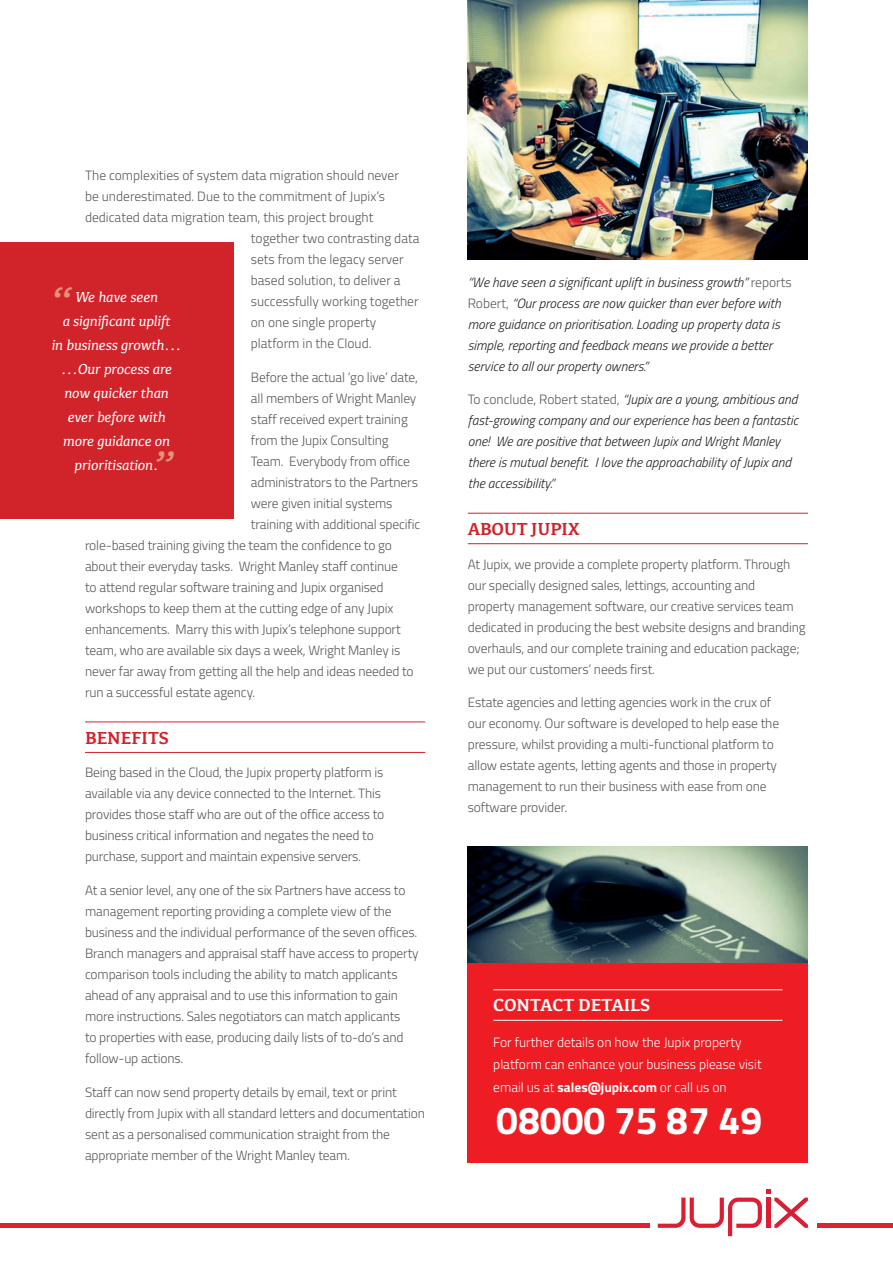
<style>
.page{position:relative;width:893px;height:1263px;background:#fff}
.page>*{position:absolute;margin:0;border:0;box-sizing:border-box;transform-origin:0 0}
.t1{font:italic 45px "Kefa II Pro";color:#e59279}
.t2{font:700 39px "Titillium";color:#fff}
.t3{font:700 18px "Kefa II Pro";letter-spacing:-.01em;color:#d1232a}
.t4{font:700 18px "Kefa II Pro";color:#fff}
.t5{font:italic 15px/24px "Kefa II Pro";color:#fff;text-align:center}
.t6{font:300 13.5px/21px "Titillium";letter-spacing:-.01em;color:#57585a}
.t7{font:italic 300 13.5px/21px "Titillium";color:#231f20}
.t8{font:300 13.5px/22.5px "Titillium";color:#fff}
.s1{font-style:normal;color:#57585a}
.s2{font-weight:700}
</style>
<div class="page">
<hr style="left:85px;top:721px;width:340px;height:1px;background:#d1232a">
<hr style="left:85px;top:752px;width:340px;height:1px;background:#d1232a">
<hr style="left:468px;top:513px;width:340px;height:1px;background:#d1232a">
<hr style="left:468px;top:543px;width:340px;height:1px;background:#d1232a">
<img style="left:468px;top:846px;width:340px;height:117px">
<div style="left:468px;top:963px;width:340px;height:200px;background:#ee1d23"></div>
<hr style="left:493px;top:989px;width:289px;height:1px;background:#fff">
<hr style="left:493px;top:1020px;width:289px;height:1px;background:#fff">
<div style="left:0;top:242px;width:234px;height:277px;background:#d1232a"></div>
<hr style="left:0;top:1224px;width:649px;height:4px;background:#dc2233">
<hr style="left:817px;top:1224px;width:76px;height:4px;background:#dc2233">
<svg style="left:658px;top:1189px;width:150px;height:47px"></svg>
<img style="left:468px;top:0;width:340px;height:259px">
<p class="t6" style="left:85px;top:164px;width:315px">The complexities of system data migration should never</p>
<p class="t6" style="left:85px;top:185px;width:302px">be underestimated. Due to the commitment of Jupix’s</p>
<p class="t6" style="left:85px;top:206px;width:290px">dedicated data migration team, this project brought</p>
<p class="t6" style="left:251px;top:227px;width:170px">together two contrasting data</p>
<p class="t6" style="left:251px;top:248px;width:154px">sets from the legacy server</p>
<p class="t6" style="left:251px;top:269px;width:151px">based solution, to deliver a</p>
<p class="t6" style="left:251px;top:290px;width:169px">successfully working together</p>
<p class="t6" style="left:251px;top:311px;width:127px">on one single property</p>
<p class="t6" style="left:251px;top:332px;width:122px">platform in the Cloud.</p>
<p class="t6" style="left:251px;top:366px;width:169px">Before the actual ‘go live’ date,</p>
<p class="t6" style="left:251px;top:387px;width:167px">all members of Wright Manley</p>
<p class="t6" style="left:251px;top:408px;width:158px">staff received expert training</p>
<p class="t6" style="left:251px;top:429px;width:139px">from the Jupix Consulting</p>
<p class="t6" style="left:251px;top:450px;width:161px">Team. Everybody from office</p>
<p class="t6" style="left:251px;top:471px;width:169px">administrators to the Partners</p>
<p class="t6" style="left:251px;top:492px;width:143px">were given initial systems</p>
<p class="t6" style="left:251px;top:513px;width:171px">training with additional specific</p>
<p class="t6" style="left:85px;top:534px;width:308px">role-based training giving the team the confidence to go</p>
<p class="t6" style="left:85px;top:555px;width:314px">about their everyday tasks. Wright Manley staff continue</p>
<p class="t6" style="left:85px;top:576px;width:300px">to attend regular software training and Jupix organised</p>
<p class="t6" style="left:85px;top:597px;width:310px">workshops to keep them at the cutting edge of any Jupix</p>
<p class="t6" style="left:85px;top:618px;width:317px">enhancements. Marry this with Jupix’s telephone support</p>
<p class="t6" style="left:85px;top:639px;width:317px">team, who are available six days a week, Wright Manley is</p>
<p class="t6" style="left:85px;top:660px;width:330px">never far away from getting all the help and ideas needed to</p>
<p class="t6" style="left:85px;top:681px;width:172px">run a successful estate agency.</p>
<h3 class="t3" style="left:85px;top:727px;width:85px">BENEFITS</h3>
<p class="t6" style="left:85px;top:761px;width:301px">Being based in the Cloud, the Jupix property platform is available via any device connected to the Internet. This provides those staff who are out of the office access to business critical information and negates the need to purchase, support and maintain expensive servers.</p>
<p class="t6" style="left:85px;top:879px;width:335px">At a senior level, any one of the six Partners have access to management reporting providing a complete view of the business and the individual performance of the seven offices.<br>Branch managers and appraisal staff have access to property comparison tools including the ability to match applicants ahead of any appraisal and to use this information to gain more instructions. Sales negotiators can match applicants<br>to properties with ease, producing daily lists of to-do’s and follow-up actions.</p>
<p class="t6" style="left:85px;top:1081px;width:341px">Staff can now send property details by email, text or print directly from Jupix with all standard letters and documentation sent as a personalised communication straight from the appropriate member of the Wright Manley team.</p>
<h1 class="t1" style="left:51px;top:277px;width:22px">“</h1>
<p class="t5" style="left:52px;top:285px;width:131px">We have seen<br>a significant uplift<br>in business growth... ...Our process are now quicker than ever before with more guidance on prioritisation.</p>
<h1 class="t1" style="left:154px;top:441px;width:22px">”</h1>
<p class="t7" style="left:468px;top:271px;width:325px">“We have seen a significant uplift in business growth” <span class="s1">reports Robert,</span> “Our process are now quicker than ever before with more guidance on prioritisation. Loading up property data is simple, reporting and feedback means we provide a better service to all our property owners.”</p>
<p class="t7" style="left:468px;top:388px;width:332px"><span class="s1">To conclude, Robert stated,</span> “Jupix are a young, ambitious and fast-growing company and our experience has been a fantastic one! We are positive that between Jupix and Wright Manley there is mutual benefit. I love the approachability of Jupix and the accessibility.”</p>
<h3 class="t3" style="left:468px;top:518px;width:114px">ABOUT JUPIX</h3>
<p class="t6" style="left:468px;top:553px;width:339px">At Jupix, we provide a complete property platform. Through our specially designed sales, lettings, accounting and property management software, our creative services team dedicated in producing the best website designs and branding overhauls, and our complete training and education package; we put our customers’ needs first.</p>
<p class="t6" style="left:468px;top:691px;width:313px">Estate agencies and letting agencies work in the crux of our economy. Our software is developed to help ease the pressure, whilst providing a multi-functional platform to allow estate agents, letting agents and those in property management to run their business with ease from one software provider.</p>
<h3 class="t4" style="left:493px;top:995px;width:158px">CONTACT DETAILS</h3>
<p class="t8" style="left:493px;top:1030px;width:270px">For further details on how the Jupix property platform can enhance your business please visit email us at <span class="s2">sales@jupix.com</span> or call us on</p>
<h2 class="t2" style="left:496px;top:1090px;width:267px">08000 75 87 49</h2>
</div>
